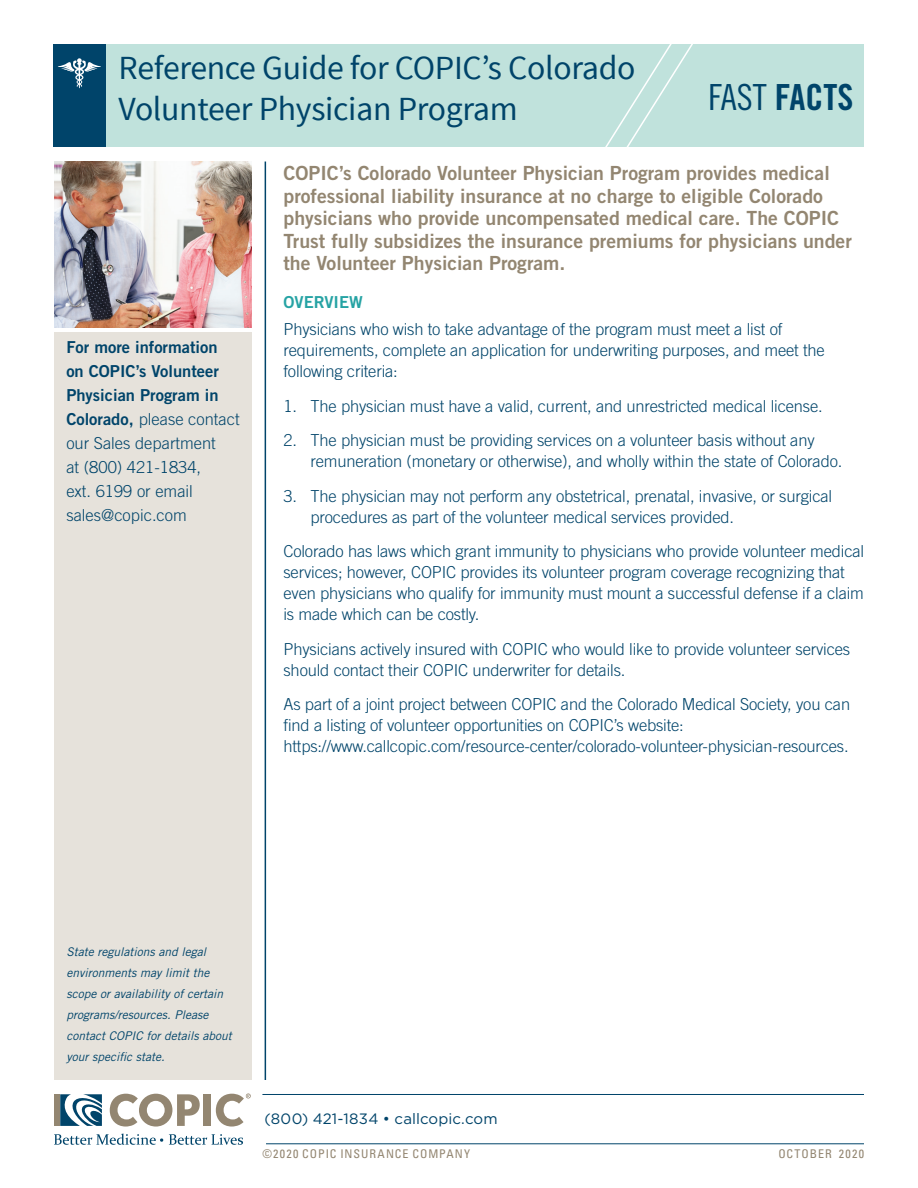
<style>
.page{position:relative;width:918px;height:1188px;background:#fff}
.page>*{position:absolute;margin:0;border:0;box-sizing:border-box;transform-origin:0 0}
.t1{font:36px "Trade Gothic LT Std Bd Cn 20";color:#00446a}
.t2{font:33.75px/40.5px "Equilibrium Pro";letter-spacing:-.01em;color:#00446a}
.t3{font:19.5px/22.5px "Trade Gothic LT Std Bd 2";color:#938671}
.t4{font:300 16.5px/21px "Trade Gothic LT Std";letter-spacing:-.01em;color:#00446a}
.t5{font:16.5px/24px "Trade Gothic LT Std Bd 2";color:#00446a;text-align:justify}
.t6{font:16.5px "Trade Gothic LT Std Bd 2";color:#26a3a4}
.t7{font:15px "Gotham";letter-spacing:.01em;color:#00446a}
.t8{font:italic 12px/21px "Trade Gothic LT Std";color:#00446a}
.t9{font:condensed 12px "Univers";letter-spacing:.085em;color:#938671}
.s1{font-family:"Trade Gothic LT Std Cn 18"}
.s2{font-family:"Trade Gothic LT Std Bd 2";font-weight:400}
</style>
<div class="page">
<div style="left:54px;top:44px;width:810px;height:103px;background:#c0e2dc"></div>
<div style="left:54px;top:44px;width:52px;height:103px;background:#00446a"></div>
<div style="left:54px;top:1094px;width:5px;height:32px;background:#938671"></div>
<svg style="left:54px;top:1134px;width:109px;height:11px"></svg>
<svg style="left:169px;top:1134px;width:74px;height:11px"></svg>
<svg style="left:110px;top:1094px;width:90px;height:33px"></svg>
<div style="left:204px;top:1094px;width:7px;height:32px;background:#938671"></div>
<svg style="left:60px;top:1094px;width:42px;height:32px"></svg>
<svg style="left:216px;top:1094px;width:35px;height:33px"></svg>
<hr style="left:262px;top:1094px;width:602px;height:1px;background:#00446a">
<hr style="left:266px;top:1143px;width:598px;height:1px;background:#00446a">
<svg style="left:605px;top:44px;width:88px;height:103px"></svg>
<img style="left:54px;top:162px;width:198px;height:165px">
<hr style="left:265px;top:162px;width:1px;height:918px;background:#00446a">
<svg style="left:58px;top:58px;width:43px;height:30px"></svg>
<div style="left:54px;top:332px;width:198px;height:747px;background:#e6e2db"></div>
<h2 class="t2" style="left:118px;top:48px;width:519px">Reference Guide for COPIC’s Colorado<br>Volunteer Physician Program</h2>
<h1 class="t1" style="left:708px;top:75px;width:147px"><span class="s1">FAST</span> FACTS</h1>
<p class="t5" style="left:66px;top:335px;width:154px">For more information on COPIC’s Volunteer Physician Program in</p>
<p class="t4" style="left:66px;top:407px;width:175px;line-height:24px"><span class="s2">Colorado,</span> please contact our Sales department<br>at (800) 421-1834,<br>ext. 6199 or email sales@copic.com</p>
<p class="t3" style="left:284px;top:162px;width:570px">COPIC’s Colorado Volunteer Physician Program provides medical professional liability insurance at no charge to eligible Colorado physicians who provide uncompensated medical care. The COPIC Trust fully subsidizes the insurance premiums for physicians under the Volunteer Physician Program.</p>
<p class="t6" style="left:284px;top:291px;width:81px">OVERVIEW</p>
<p class="t4" style="left:284px;top:319px;width:543px">Physicians who wish to take advantage of the program must meet a list of requirements, complete an application for underwriting purposes, and meet the following criteria:</p>
<p class="t4" style="left:284px;top:395px;width:541px">1. The physician must have a valid, current, and unrestricted medical license.</p>
<p class="t4" style="left:310px;top:430px;width:533px;text-indent:-27px">2. The physician must be providing services on a volunteer basis without any remuneration (monetary or otherwise), and wholly within the state of Colorado.</p>
<p class="t4" style="left:310px;top:485px;width:523px;text-indent:-27px">3. The physician may not perform any obstetrical, prenatal, invasive, or surgical procedures as part of the volunteer medical services provided.</p>
<p class="t4" style="left:284px;top:541px;width:582px">Colorado has laws which grant immunity to physicians who provide volunteer medical services; however, COPIC provides its volunteer program coverage recognizing that even physicians who qualify for immunity must mount a successful defense if a claim is made which can be costly.</p>
<p class="t4" style="left:284px;top:638px;width:568px">Physicians actively insured with COPIC who would like to provide volunteer services should contact their COPIC underwriter for details.</p>
<p class="t4" style="left:284px;top:694px;width:568px">As part of a joint project between COPIC and the Colorado Medical Society, you can find a listing of volunteer opportunities on COPIC’s website: https://www.callcopic.com/resource-center/colorado-volunteer-physician-resources.</p>
<p class="t8" style="left:66px;top:941px;width:167px">State regulations and legal environments may limit the scope or availability of certain programs/resources. Please contact COPIC for details about your specific state.</p>
<p class="t7" style="left:265px;top:1110px;width:235px">(800) 421-1834 • callcopic.com</p>
<p class="t9" style="left:262px;top:1146px;width:209px">©2020 COPIC INSURANCE COMPANY</p>
<p class="t9" style="left:778px;top:1146px;width:87px">OCTOBER 2020</p>
</div>
